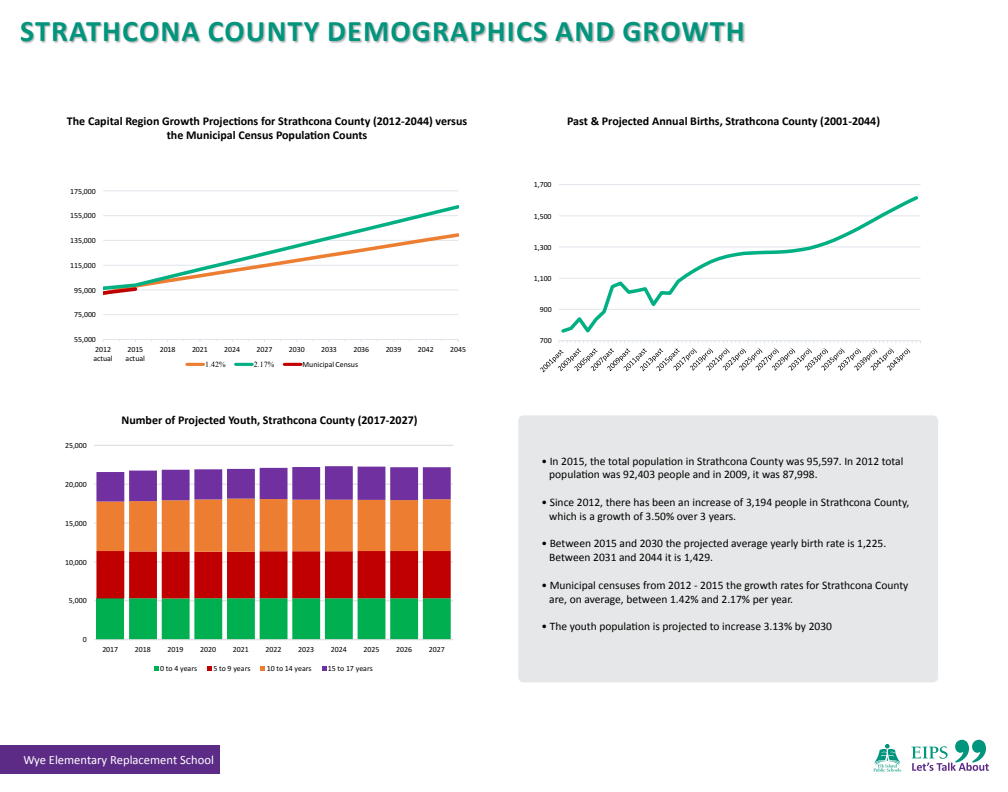
<style>
.page{position:relative;width:1008px;height:792px;background:#fff}
.page>*{position:absolute;margin:0;border:0;box-sizing:border-box;transform-origin:0 0}
.t1{font:700 30px "Calibri";letter-spacing:.04em;color:#02957e}
.t2{font:12.6px "Calibri";color:#fff}
.t3{font:700 12px/14.4px "Calibri";color:#000;text-align:center}
.t4{font:11.5px/13.8px "Calibri";color:#000}
.t5{font:7.9px/9.3px "Calibri";letter-spacing:-.005em;color:#000}
.t6{font:7.9px "Times New Roman";color:#000}
.s1{font-size:11.4px}
</style>
<div class="page">
<div style="left:0;top:745px;width:220px;height:29px;background:#5c2b85"></div>
<div style="left:518px;top:415px;width:420px;height:267px;background:#e6e7e8;border-radius:5px"></div>
<svg style="left:911px;top:740px;width:78px;height:31px"></svg>
<svg style="left:873px;top:744px;width:28px;height:28px"></svg>
<div style="left:21px;top:22px;width:725px;height:22px;background:#000;opacity:.3"></div>
<hr style="left:103px;top:314px;width:355px;height:1px;background:#e0e5eb">
<hr style="left:103px;top:191px;width:355px;height:1px;background:#e0e5eb">
<hr style="left:103px;top:339px;width:355px;height:1px;background:#e0e5eb">
<svg style="left:103px;top:205px;width:356px;height:91px"></svg>
<hr style="left:187px;top:363px;width:17px;height:3px;background:#ed7d31">
<hr style="left:236px;top:363px;width:16px;height:3px;background:#00b082">
<hr style="left:284px;top:363px;width:17px;height:3px;background:#c00000">
<hr style="left:559px;top:184px;width:362px;height:1px;background:#e0e5eb">
<hr style="left:559px;top:340px;width:362px;height:1px;background:#e0e5eb">
<svg style="left:559px;top:196px;width:362px;height:137px"></svg>
<svg style="left:540px;top:341px;width:381px;height:31px"></svg>
<hr style="left:94px;top:601px;width:359px;height:1px;background:#d9d9d9">
<hr style="left:94px;top:562px;width:359px;height:1px;background:#d9d9d9">
<hr style="left:94px;top:523px;width:359px;height:1px;background:#d9d9d9">
<hr style="left:94px;top:484px;width:359px;height:1px;background:#d9d9d9">
<hr style="left:94px;top:445px;width:359px;height:1px;background:#d9d9d9">
<svg style="left:96px;top:466px;width:355px;height:173px;background:#a1725d"></svg>
<hr style="left:94px;top:639px;width:359px;height:1px;background:#d9d9d9">
<svg style="left:154px;top:666px;width:4px;height:5px"></svg>
<svg style="left:207px;top:666px;width:5px;height:5px"></svg>
<svg style="left:261px;top:666px;width:4px;height:5px"></svg>
<svg style="left:322px;top:666px;width:4px;height:5px"></svg>
<h1 class="t1" style="left:20px;top:13px;width:726px">STRATHCONA COUNTY DEMOGRAPHICS AND GROWTH</h1>
<p class="t3" style="left:67px;top:113px;width:402px">The Capital Region Growth Projections for Strathcona County (2012-2044) versus the Municipal Census Population Counts</p>
<p class="t3" style="left:567px;top:114px;width:315px">Past &amp; Projected Annual Births, Strathcona County (2001-2044)</p>
<p class="t5" style="left:70px;top:186px;width:27px">175,000</p>
<p class="t5" style="left:70px;top:211px;width:27px">155,000</p>
<p class="t5" style="left:70px;top:236px;width:27px">135,000</p>
<p class="t5" style="left:70px;top:260px;width:27px">115,000</p>
<p class="t5" style="left:74px;top:285px;width:23px">95,000</p>
<p class="t5" style="left:74px;top:310px;width:23px">75,000</p>
<p class="t5" style="left:74px;top:335px;width:23px">55,000</p>
<p class="t5" style="left:93px;top:344px;width:21px">2012 actual</p>
<p class="t5" style="left:126px;top:344px;width:21px">2015 actual</p>
<p class="t5" style="left:160px;top:344px;width:17px">2018</p>
<p class="t5" style="left:192px;top:344px;width:17px">2021</p>
<p class="t5" style="left:224px;top:344px;width:17px">2024</p>
<p class="t5" style="left:257px;top:344px;width:17px">2027</p>
<p class="t5" style="left:289px;top:344px;width:17px">2030</p>
<p class="t5" style="left:321px;top:344px;width:17px">2033</p>
<p class="t5" style="left:353px;top:344px;width:17px">2036</p>
<p class="t5" style="left:386px;top:344px;width:17px">2039</p>
<p class="t5" style="left:418px;top:344px;width:17px">2042</p>
<p class="t5" style="left:450px;top:344px;width:17px">2045</p>
<p class="t6" style="left:205px;top:359px;width:22px">1.42%</p>
<p class="t6" style="left:254px;top:359px;width:22px">2.17%</p>
<p class="t5" style="left:303px;top:360px;width:57px">Municipal Census</p>
<p class="t5" style="left:65px;top:440px;width:23px">25,000</p>
<p class="t5" style="left:65px;top:479px;width:23px">20,000</p>
<p class="t5" style="left:65px;top:518px;width:23px">15,000</p>
<p class="t5" style="left:65px;top:557px;width:23px">10,000</p>
<p class="t5" style="left:69px;top:596px;width:19px">5,000</p>
<p class="t5" style="left:83px;top:635px;width:6px">0</p>
<p class="t3" style="left:122px;top:412px;width:298px">Number of Projected Youth, Strathcona County (2017-2027)</p>
<p class="t5" style="left:102px;top:645px;width:17px">2017</p>
<p class="t5" style="left:135px;top:645px;width:17px">2018</p>
<p class="t5" style="left:168px;top:645px;width:17px">2019</p>
<p class="t5" style="left:200px;top:645px;width:17px">2020</p>
<p class="t5" style="left:233px;top:645px;width:17px">2021</p>
<p class="t5" style="left:266px;top:645px;width:17px">2022</p>
<p class="t5" style="left:298px;top:645px;width:17px">2023</p>
<p class="t5" style="left:331px;top:645px;width:17px">2024</p>
<p class="t5" style="left:364px;top:645px;width:17px">2025</p>
<p class="t5" style="left:396px;top:645px;width:17px">2026</p>
<p class="t5" style="left:429px;top:645px;width:17px">2027</p>
<p class="t5" style="left:160px;top:664px;width:38px">0 to 4 years</p>
<p class="t5" style="left:214px;top:664px;width:38px">5 to 9 years</p>
<p class="t5" style="left:267px;top:664px;width:46px">10 to 14 years</p>
<p class="t5" style="left:328px;top:664px;width:46px">15 to 17 years</p>
<p class="t2" style="left:23px;top:752px;width:192px">Wye Elementary Replacement School</p>
<p class="t5" style="left:534px;top:180px;width:19px">1,700</p>
<p class="t5" style="left:534px;top:211px;width:19px">1,500</p>
<p class="t5" style="left:534px;top:242px;width:19px">1,300</p>
<p class="t5" style="left:534px;top:273px;width:19px">1,100</p>
<p class="t5" style="left:540px;top:305px;width:13px">900</p>
<p class="t5" style="left:540px;top:336px;width:13px">700</p>
<p class="t4" style="left:549px;top:453px;width:356px;text-indent:-8px"><span class="s1">•</span> In 2015, the total population in Strathcona County was 95,597. In 2012 total population was 92,403 people and in 2009, it was 87,998.</p>
<p class="t4" style="left:549px;top:495px;width:362px;text-indent:-8px">• Since 2012, there has been an increase of 3,194 people in Strathcona County, which is a growth of 3.50% over 3 years.</p>
<p class="t4" style="left:549px;top:536px;width:339px;text-indent:-8px">• Between 2015 and 2030 the projected average yearly birth rate is 1,225.<br>Between 2031 and 2044 it is 1,429.</p>
<p class="t4" style="left:549px;top:578px;width:361px;text-indent:-8px">• Municipal censuses from 2012 - 2015 the growth rates for Strathcona County are, on average, between 1.42% and 2.17% per year.</p>
<p class="t4" style="left:541px;top:619px;width:292px">• The youth population is projected to increase 3.13% by 2030</p>
</div>
